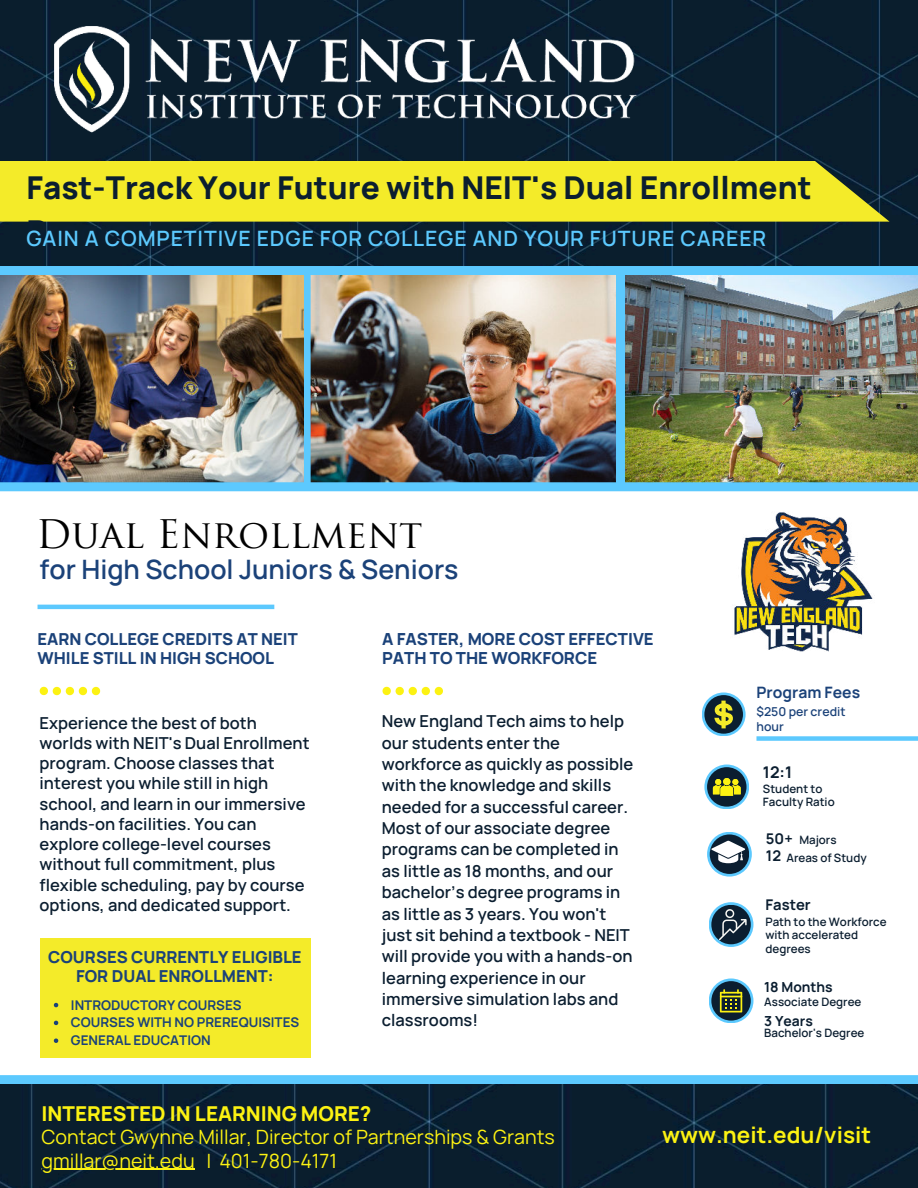
<style>
.page{position:relative;width:918px;height:1188px;background:#fff}
.page>*{position:absolute;margin:0;border:0;box-sizing:border-box;transform-origin:0 0}
.t1{font:38.4px "Trajan Pro";color:#000}
.t2{font:800 31.5px/43.8px "Manrope";color:#0b1e30}
.t3{font:600 26.7px "Manrope";color:#1b4279}
.t4{font:700 22.5px "Manrope";color:#fcf212}
.t5{font:600 21.15px "Manrope";letter-spacing:.045em;color:#5cc9fe}
.t6{font:800 20.55px "Manrope";color:#fcf212}
.t7{font:19.65px/24px "Manrope";color:#fcf212}
.t8{font:800 16.65px/19.2px "Manrope";color:#1b4279}
.t9{font:600 16.5px/21.3px "Manrope";color:#0b1e30}
.t10{font:800 16.5px/19.2px "Manrope";color:#1b4279;text-align:center}
.t11{font:700 16.05px "Manrope";color:#0b1e30}
.t12{font:700 15.75px "Manrope";color:#1b4279}
.t13{font:700 14.7px "Manrope";color:#0b1e30}
.t14{font:700 13.8px "Manrope";color:#0b1e30}
.t15{font:700 13.35px/17.9px "Manrope";color:#1b4279}
.t16{font:600 12.3px/14.2px "Manrope";color:#1b4279}
.t17{font:600 11.55px/13.4px "Manrope";color:#0b1e30}
.s1{font-weight:700;font-size:14.7px}
</style>
<div class="page">
<img style="left:625px;top:275px;width:293px;height:207px">
<img style="left:0;top:0;width:918px;height:266px">
<img style="left:19px;top:0;width:637px;height:142px">
<div style="left:0;top:266px;width:918px;height:9px;background:#5cc9fe"></div>
<img style="left:311px;top:275px;width:305px;height:207px">
<div style="left:302px;top:271px;width:9px;height:216px;background:#5cc9fe"></div>
<img style="left:0;top:275px;width:303px;height:207px">
<div style="left:0;top:1075px;width:918px;height:9px;background:#5cc9fe"></div>
<img style="left:0;top:1084px;width:918px;height:104px">
<div style="left:616px;top:271px;width:9px;height:218px;background:#5cc9fe"></div>
<div style="left:0;top:161px;width:889px;height:61px;background:#f4eb29"></div>
<div style="left:0;top:482px;width:918px;height:9px;background:#5cc9fe"></div>
<svg style="left:704px;top:765px;width:45px;height:44px"></svg>
<div style="left:707px;top:767px;width:40px;height:40px;background:#0b1e30;border-radius:50%"></div>
<svg style="left:713px;top:778px;width:28px;height:18px"></svg>
<svg style="left:709px;top:902px;width:44px;height:45px"></svg>
<div style="left:711px;top:905px;width:40px;height:39px;background:#0b1e30;border-radius:50%"></div>
<svg style="left:719px;top:909px;width:28px;height:31px"></svg>
<svg style="left:702px;top:692px;width:44px;height:44px"></svg>
<div style="left:704px;top:695px;width:39px;height:39px;background:#0b1e30;border-radius:50%"></div>
<svg style="left:707px;top:832px;width:45px;height:45px"></svg>
<div style="left:710px;top:834px;width:39px;height:40px;background:#0b1e30;border-radius:50%"></div>
<svg style="left:711px;top:841px;width:34px;height:22px"></svg>
<svg style="left:709px;top:978px;width:44px;height:45px"></svg>
<svg style="left:711px;top:981px;width:40px;height:40px"></svg>
<svg style="left:720px;top:989px;width:22px;height:23px"></svg>
<svg style="left:714px;top:701px;width:19px;height:27px"></svg>
<img style="left:734px;top:512px;width:139px;height:139px">
<div style="left:756px;top:736px;width:162px;height:5px;background:#5cc9fe"></div>
<svg style="left:40px;top:687px;width:60px;height:8px"></svg>
<svg style="left:383px;top:687px;width:60px;height:8px"></svg>
<hr style="left:38px;top:605px;width:236px;height:4px;background:#5cc9fe">
<hr style="left:42px;top:1169px;width:153px;height:1px;background:#fcf212">
<div style="left:40px;top:938px;width:270px;height:120px;background:#f4eb29"></div>
<svg style="left:54px;top:1003px;width:4px;height:4px"></svg>
<svg style="left:54px;top:1021px;width:4px;height:4px"></svg>
<svg style="left:54px;top:1039px;width:4px;height:4px"></svg>
<h2 class="t2" style="left:26px;top:165px;width:787px">Fast-Track Your Future with NEIT's Dual Enrollment<br>Program</h2>
<p class="t5" style="left:26px;top:224px;width:741px">GAIN A COMPETITIVE EDGE FOR COLLEGE AND YOUR FUTURE CAREER</p>
<h1 class="t1" style="left:36px;top:510px;width:388px">Dual Enrollment</h1>
<h3 class="t3" style="left:40px;top:551px;width:421px">for High School Juniors &amp; Seniors</h3>
<p class="t10" style="left:37px;top:629px;width:262px;text-align:left">EARN COLLEGE CREDITS AT NEIT<br>WHILE STILL IN HIGH SCHOOL</p>
<p class="t8" style="left:382px;top:629px;width:273px">A FASTER, MORE COST EFFECTIVE<br>PATH TO THE WORKFORCE</p>
<p class="t9" style="left:40px;top:712px;width:272px;line-height:20.2px">Experience the best of both worlds with NEIT's Dual Enrollment program. Choose classes that interest you while still in high school, and learn in our immersive hands-on facilities. You can explore college-level courses without full commitment, plus flexible scheduling, pay by course options, and dedicated support.</p>
<p class="t9" style="left:382px;top:710px;width:253px">New England Tech aims to help our students enter the workforce as quickly as possible with the knowledge and skills needed for a successful career.<br>Most of our associate degree programs can be completed in as little as 18 months, and our bachelor’s degree programs in as little as 3 years. You won't just sit behind a textbook - NEIT will provide you with a hands-on learning experience in our immersive simulation labs and classrooms!</p>
<p class="t10" style="left:48px;top:947px;width:255px">COURSES CURRENTLY ELIGIBLE<br>FOR DUAL ENROLLMENT:</p>
<p class="t15" style="left:71px;top:995px;width:230px">INTRODUCTORY COURSES<br>COURSES WITH NO PREREQUISITES<br>GENERAL EDUCATION</p>
<p class="t12" style="left:756px;top:681px;width:105px">Program Fees</p>
<p class="t16" style="left:756px;top:704px;width:91px">$250 per credit hour</p>
<p class="t11" style="left:763px;top:760px;width:31px">12:1</p>
<p class="t17" style="left:763px;top:781px;width:73px">Student to<br>Faculty Ratio</p>
<p class="t17" style="left:766px;top:830px;width:102px;line-height:18.1px"><span class="s1">50+</span> Majors<br><span class="s1">12</span> Areas of Study</p>
<p class="t13" style="left:765px;top:894px;width:47px">Faster</p>
<p class="t17" style="left:765px;top:914px;width:123px">Path to the Workforce with accelerated degrees</p>
<p class="t14" style="left:764px;top:977px;width:70px">18 Months</p>
<p class="t17" style="left:764px;top:1026px;width:102px">Bachelor's Degree</p>
<p class="t17" style="left:764px;top:995px;width:99px">Associate Degree</p>
<p class="t14" style="left:764px;top:1011px;width:50px">3 Years</p>
<p class="t6" style="left:42px;top:1099px;width:331px">INTERESTED IN LEARNING MORE?</p>
<p class="t7" style="left:42px;top:1124px;width:515px">Contact Gwynne Millar, Director of Partnerships &amp; Grants gmillar@neit.edu | 401-780-4171</p>
<h3 class="t4" style="left:662px;top:1119px;width:211px">www.neit.edu/visit</h3>
</div>
